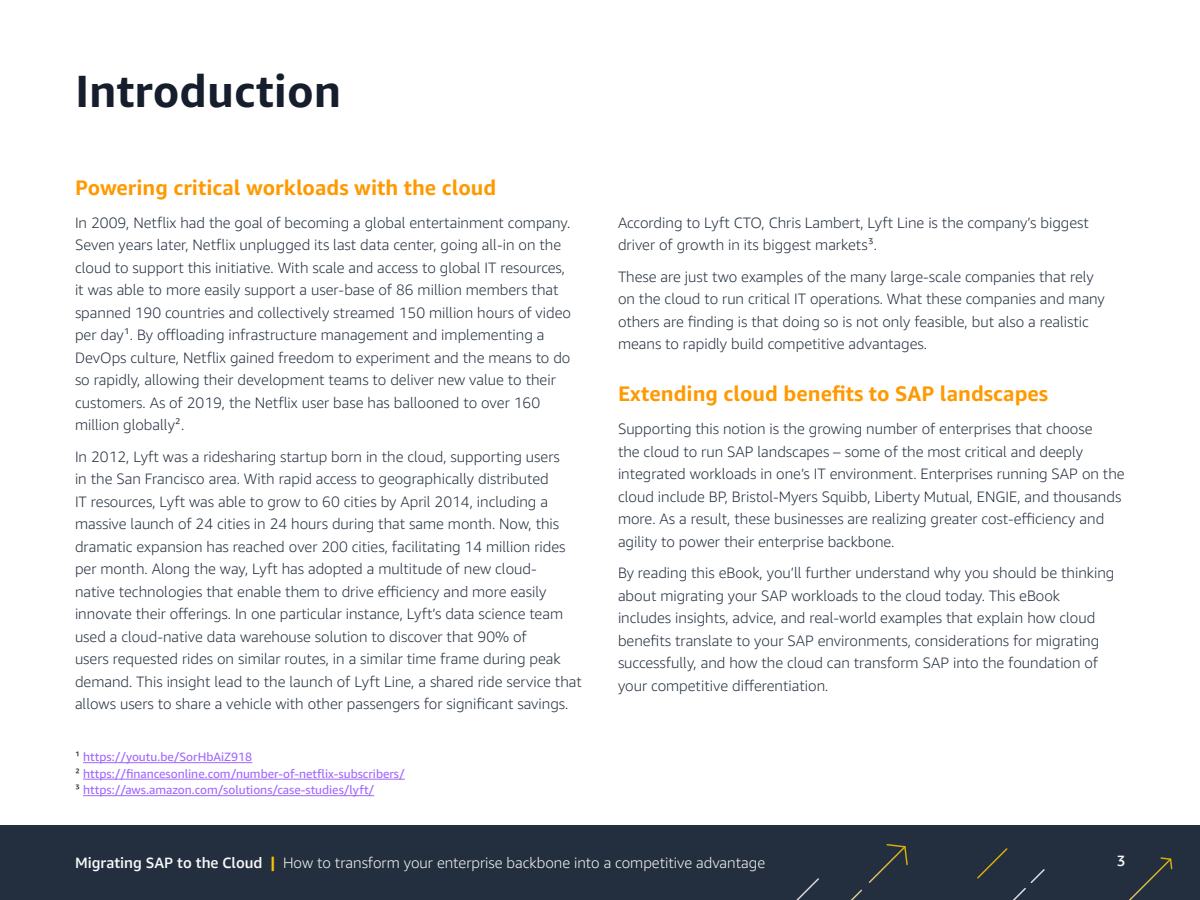
<style>
.page{position:relative;width:1200px;height:900px;background:#fff}
.page>*{position:absolute;margin:0;border:0;box-sizing:border-box;transform-origin:0 0}
.t1{font:700 45px "Amazon Ember";color:#161e2d}
.t2{font:700 21px "Amazon Ember";color:#f90}
.t3{font:300 15px/22.5px "Amazon Ember";color:#232f3e}
.t4{font:300 15px "Amazon Ember";color:#fafafa}
.t5{font:500 15px "Amazon Ember";color:#fafafa}
.t6{font:12px/16.5px "Amazon Ember";color:#a166ff}
.s1{color:#232f3e}
.s2{font-weight:500}
.s3{font-weight:700;color:#fcc400}
</style>
<div class="page">
<div style="left:0;top:825px;width:1200px;height:75px;background:#232f3e"></div>
<svg style="left:977px;top:848px;width:68px;height:52px"></svg>
<img style="left:851px;top:864px;width:37px;height:36px">
<svg style="left:887px;top:844px;width:21px;height:21px"></svg>
<svg style="left:796px;top:878px;width:23px;height:22px"></svg>
<img style="left:1129px;top:869px;width:33px;height:31px">
<svg style="left:1160px;top:857px;width:12px;height:12px"></svg>
<hr style="left:83px;top:762px;width:169px;height:1px;background:#a166ff">
<hr style="left:83px;top:779px;width:322px;height:1px;background:#a166ff">
<hr style="left:83px;top:795px;width:291px;height:1px;background:#a166ff">
<h1 class="t1" style="left:75px;top:63px;width:268px">Introduction</h1>
<h2 class="t2" style="left:75px;top:174px;width:423px">Powering critical workloads with the cloud</h2>
<p class="t3" style="left:75px;top:211px;width:498px">In 2009, Netflix had the goal of becoming a global entertainment company.<br>Seven years later, Netflix unplugged its last data center, going all-in on the cloud to support this initiative. With scale and access to global IT resources, it was able to more easily support a user-base of 86 million members that spanned 190 countries and collectively streamed 150 million hours of video per day¹. By offloading infrastructure management and implementing a DevOps culture, Netflix gained freedom to experiment and the means to do so rapidly, allowing their development teams to deliver new value to their customers. As of 2019, the Netflix user base has ballooned to over 160 million globally².</p>
<p class="t3" style="left:75px;top:445px;width:508px">In 2012, Lyft was a ridesharing startup born in the cloud, supporting users<br>in the San Francisco area. With rapid access to geographically distributed<br>IT resources, Lyft was able to grow to 60 cities by April 2014, including a massive launch of 24 cities in 24 hours during that same month. Now, this dramatic expansion has reached over 200 cities, facilitating 14 million rides per month. Along the way, Lyft has adopted a multitude of new cloud-<br>native technologies that enable them to drive efficiency and more easily innovate their offerings. In one particular instance, Lyft’s data science team used a cloud-native data warehouse solution to discover that 90% of<br>users requested rides on similar routes, in a similar time frame during peak demand. This insight lead to the launch of Lyft Line, a shared ride service that allows users to share a vehicle with other passengers for significant savings.</p>
<p class="t6" style="left:75px;top:749px;width:331px"><span class="s1">¹</span> https://youtu.be/SorHbAiZ918<br><span class="s1">²</span> https://financesonline.com/number-of-netflix-subscribers/<br><span class="s1">³</span> https://aws.amazon.com/solutions/case-studies/lyft/</p>
<p class="t3" style="left:618px;top:211px;width:472px">According to Lyft CTO, Chris Lambert, Lyft Line is the company’s biggest driver of growth in its biggest markets³.</p>
<p class="t3" style="left:618px;top:265px;width:488px">These are just two examples of the many large-scale companies that rely on the cloud to run critical IT operations. What these companies and many others are finding is that doing so is not only feasible, but also a realistic means to rapidly build competitive advantages.</p>
<h2 class="t2" style="left:618px;top:381px;width:432px">Extending cloud benefits to SAP landscapes</h2>
<p class="t3" style="left:618px;top:418px;width:508px">Supporting this notion is the growing number of enterprises that choose<br>the cloud to run SAP landscapes – some of the most critical and deeply integrated workloads in one’s IT environment. Enterprises running SAP on the cloud include BP, Bristol-Myers Squibb, Liberty Mutual, ENGIE, and thousands more. As a result, these businesses are realizing greater cost-efficiency and agility to power their enterprise backbone.</p>
<p class="t3" style="left:618px;top:562px;width:498px">By reading this eBook, you’ll further understand why you should be thinking about migrating your SAP workloads to the cloud today. This eBook includes insights, advice, and real-world examples that explain how cloud benefits translate to your SAP environments, considerations for migrating successfully, and how the cloud can transform SAP into the foundation of your competitive differentiation.</p>
<p class="t4" style="left:75px;top:853px;width:692px"><span class="s2">Migrating SAP to the Cloud</span> <span class="s3">|</span> How to transform your enterprise backbone into a competitive advantage</p>
<p class="t5" style="left:1117px;top:851px;width:10px">3</p>
</div>
